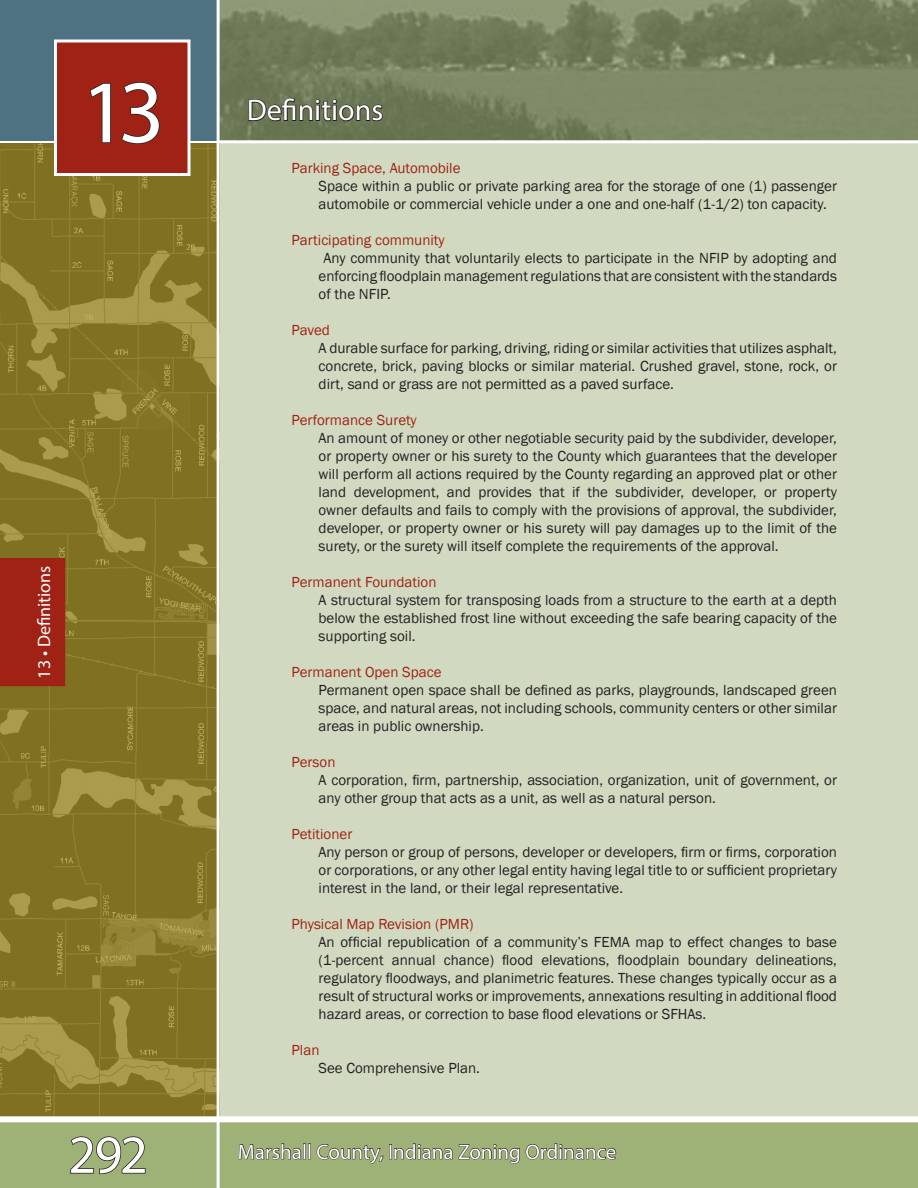
<style>
.page{position:relative;width:918px;height:1188px;background:#fff}
.page>*{position:absolute;margin:0;border:0;box-sizing:border-box;transform-origin:0 0}
.t1{font:90px "Myriad Pro";color:#fff}
.t2{font:54px "Myriad Pro";color:#fff}
.t3{font:30px "Myriad Pro";color:#fff}
.t4{font:21px "Myriad Pro";color:#fff}
.t5{font:18px "Myriad Pro";color:#fff}
.Section_At{font:15px/18px "Franklin Gothic";color:#231f20;text-align:justify}
.Section_A{font:15px "Franklin Gothic";color:#9f2214}
.Section_At-2{font:15px "Franklin Gothic";color:#9f2214}
</style>
<div class="page">
<div style="left:0;top:134px;width:918px;height:1054px;background:#d1dac1"></div>
<svg style="left:0;top:0;width:918px;height:143px;background:#798462"></svg>
<img style="left:0;top:143px;width:217px;height:973px">
<svg style="left:0;top:1116px;width:918px;height:72px;background:#a9bb87"></svg>
<div style="left:0;top:0;width:217px;height:140px;background:#4e7282"></div>
<hr style="left:217px;top:0;width:3px;height:1188px;background:#fff">
<svg style="left:247px;top:97px;width:137px;height:47px;background:#697056"></svg>
<svg style="left:69px;top:1136px;width:77px;height:39px;background:#808e62"></svg>
<div style="left:0;top:558px;width:65px;height:128px;background:#9f2214"></div>
<div style="left:54px;top:39px;width:136px;height:137px;background:#9f2214;border:3px solid #fff"></div>
<svg style="left:89px;top:83px;width:22px;height:60px"></svg>
<svg style="left:121px;top:82px;width:39px;height:62px"></svg>
<svg style="left:238px;top:1140px;width:64px;height:23px"></svg>
<div style="left:303px;top:1144px;width:3px;height:15px;border:1px solid #231f20"></div>
<div style="left:308px;top:1144px;width:3px;height:15px;border:1px solid #231f20"></div>
<svg style="left:316px;top:1133px;width:68px;height:42px;background:#8fa06c"></svg>
<div style="left:389px;top:1144px;width:3px;height:15px;border:1px solid #231f20"></div>
<svg style="left:394px;top:1125px;width:222px;height:53px;background:#92a36e"></svg>
<h1 class="t1" style="left:81px;top:57px;width:85px">13</h1>
<p class="t5" style="left:33px;top:679px;width:115px;rotate:-90deg">13 • Definitions</p>
<h2 class="t2" style="left:68px;top:1121px;width:81px">292</h2>
<h3 class="t3" style="left:247px;top:92px;width:138px">Definitions</h3>
<p class="Section_A" style="left:292px;top:158px;width:170px">Parking Space, Automobile</p>
<p class="Section_At" style="left:319px;top:177px;width:520px">Space within a public or private parking area for the storage of one (1) passenger automobile or commercial vehicle under a one and one-half (1-1/2) ton capacity.</p>
<p class="Section_At-2" style="left:292px;top:230px;width:155px">Participating community</p>
<p class="Section_At" style="left:319px;top:249px;width:520px;text-indent:5px">Any community that voluntarily elects to participate in the NFIP by adopting and enforcing floodplain management regulations that are consistent with the standards of the NFIP.</p>
<p class="Section_A" style="left:292px;top:320px;width:40px">Paved</p>
<p class="Section_At" style="left:319px;top:339px;width:520px">A durable surface for parking, driving, riding or similar activities that utilizes asphalt, concrete, brick, paving blocks or similar material. Crushed gravel, stone, rock, or dirt, sand or grass are not permitted as a paved surface.</p>
<p class="Section_A" style="left:292px;top:410px;width:127px">Performance Surety</p>
<p class="Section_At" style="left:319px;top:429px;width:520px">An amount of money or other negotiable security paid by the subdivider, developer, or property owner or his surety to the County which guarantees that the developer will perform all actions required by the County regarding an approved plat or other land development, and provides that if the subdivider, developer, or property owner defaults and fails to comply with the provisions of approval, the subdivider, developer, or property owner or his surety will pay damages up to the limit of the surety, or the surety will itself complete the requirements of the approval.</p>
<p class="Section_A" style="left:292px;top:572px;width:146px">Permanent Foundation</p>
<p class="Section_At" style="left:319px;top:591px;width:520px">A structural system for transposing loads from a structure to the earth at a depth below the established frost line without exceeding the safe bearing capacity of the supporting soil.</p>
<p class="Section_A" style="left:292px;top:662px;width:151px">Permanent Open Space</p>
<p class="Section_At" style="left:319px;top:681px;width:520px">Permanent open space shall be defined as parks, playgrounds, landscaped green space, and natural areas, not including schools, community centers or other similar areas in public ownership.</p>
<p class="Section_A" style="left:292px;top:752px;width:45px">Person</p>
<p class="Section_At" style="left:319px;top:771px;width:520px">A corporation, firm, partnership, association, organization, unit of government, or any other group that acts as a unit, as well as a natural person.</p>
<p class="Section_A" style="left:292px;top:824px;width:62px">Petitioner</p>
<p class="Section_At" style="left:319px;top:843px;width:520px">Any person or group of persons, developer or developers, firm or firms, corporation or corporations, or any other legal entity having legal title to or sufficient proprietary interest in the land, or their legal representative.</p>
<p class="Section_A" style="left:292px;top:914px;width:184px">Physical Map Revision (PMR)</p>
<p class="Section_At" style="left:319px;top:933px;width:520px">An official republication of a community’s FEMA map to effect changes to base (1-percent annual chance) flood elevations, floodplain boundary delineations, regulatory floodways, and planimetric features. These changes typically occur as a result of structural works or improvements, annexations resulting in additional flood hazard areas, or correction to base flood elevations or SFHAs.</p>
<p class="Section_A" style="left:292px;top:1040px;width:29px">Plan</p>
<p class="Section_At" style="left:319px;top:1059px;width:163px">See Comprehensive Plan.</p>
<h3 class="t4" style="left:238px;top:1139px;width:380px">Marshall County, Indiana Zoning Ordinance</h3>
</div>
